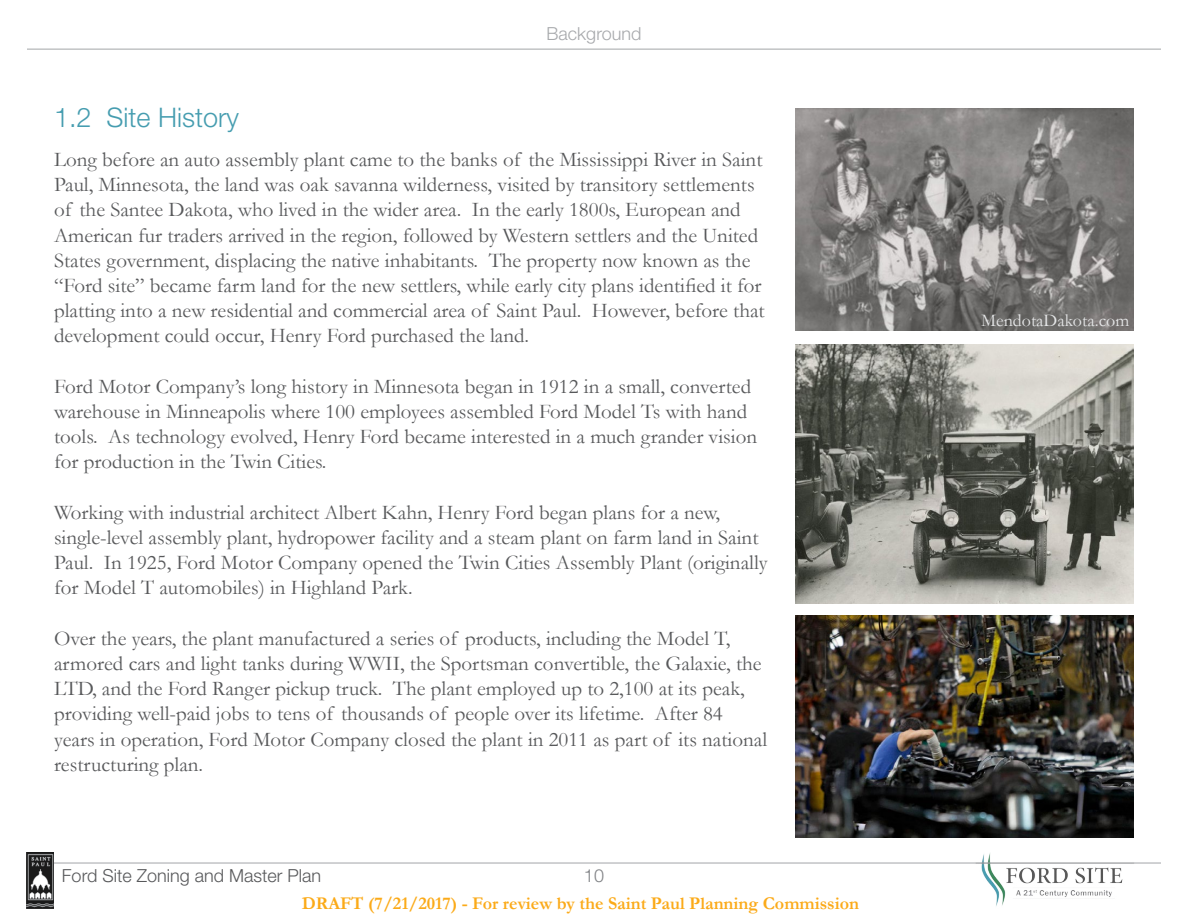
<style>
.page{position:relative;width:1188px;height:918px;background:#fff}
.page>*{position:absolute;margin:0;border:0;box-sizing:border-box;transform-origin:0 0}
.t1{font:300 27px "Helvetica Neue LT Std";color:#469db0}
.t2{font:21px/25.2px "Garamond";color:#58595b}
.t3{font:700 18px "Garamond";color:#fbaa19}
.t4{font:300 18px "Helvetica Neue LT Std";color:#58595b}
.t5{font:18px "Garamond";color:#e6e7e8}
.t6{font:300 18px "Helvetica Neue LT Std";color:#a7a9ac}
.t7{font:300 18px "Helvetica Neue LT Std";color:#808285}
</style>
<div class="page">
<img style="left:974px;top:853px;width:160px;height:53px">
<hr style="left:54px;top:863px;width:1107px;height:1px;background:#a7a9ac">
<hr style="left:27px;top:49px;width:1134px;height:1px;background:#a7a9ac">
<img style="left:26px;top:852px;width:28px;height:56px">
<img style="left:795px;top:108px;width:339px;height:222px">
<img style="left:795px;top:345px;width:339px;height:259px">
<img style="left:795px;top:615px;width:339px;height:222px">
<p class="t6" style="left:547px;top:22px;width:96px">Background</p>
<p class="t1" style="left:54px;top:101px;width:187px">1.2 Site History</p>
<p class="t2" style="left:54px;top:146px;width:712px">Long before an auto assembly plant came to the banks of the Mississippi River in Saint Paul, Minnesota, the land was oak savanna wilderness, visited by transitory settlements of the Santee Dakota, who lived in the wider area. In the early 1800s, European and American fur traders arrived in the region, followed by Western settlers and the United States government, displacing the native inhabitants. The property now known as the “Ford site” became farm land for the new settlers, while early city plans identified it for platting into a new residential and commercial area of Saint Paul. However, before that development could occur, Henry Ford purchased the land.</p>
<p class="t2" style="left:54px;top:373px;width:705px">Ford Motor Company’s long history in Minnesota began in 1912 in a small, converted warehouse in Minneapolis where 100 employees assembled Ford Model Ts with hand tools. As technology evolved, Henry Ford became interested in a much grander vision for production in the Twin Cities.</p>
<p class="t2" style="left:54px;top:499px;width:715px">Working with industrial architect Albert Kahn, Henry Ford began plans for a new, single-level assembly plant, hydropower facility and a steam plant on farm land in Saint Paul. In 1925, Ford Motor Company opened the Twin Cities Assembly Plant (originally for Model T automobiles) in Highland Park.</p>
<p class="t2" style="left:54px;top:625px;width:715px">Over the years, the plant manufactured a series of products, including the Model T, armored cars and light tanks during WWII, the Sportsman convertible, the Galaxie, the LTD, and the Ford Ranger pickup truck. The plant employed up to 2,100 at its peak, providing well-paid jobs to tens of thousands of people over its lifetime. After 84 years in operation, Ford Motor Company closed the plant in 2011 as part of its national restructuring plan.</p>
<p class="t4" style="left:62px;top:865px;width:261px">Ford Site Zoning and Master Plan</p>
<p class="t7" style="left:584px;top:865px;width:22px">10</p>
<p class="t3" style="left:302px;top:891px;width:559px">DRAFT (7/21/2017) - For review by the Saint Paul Planning Commission</p>
<p class="t5" style="left:981px;top:308px;width:150px">MendotaDakota.com</p>
</div>
